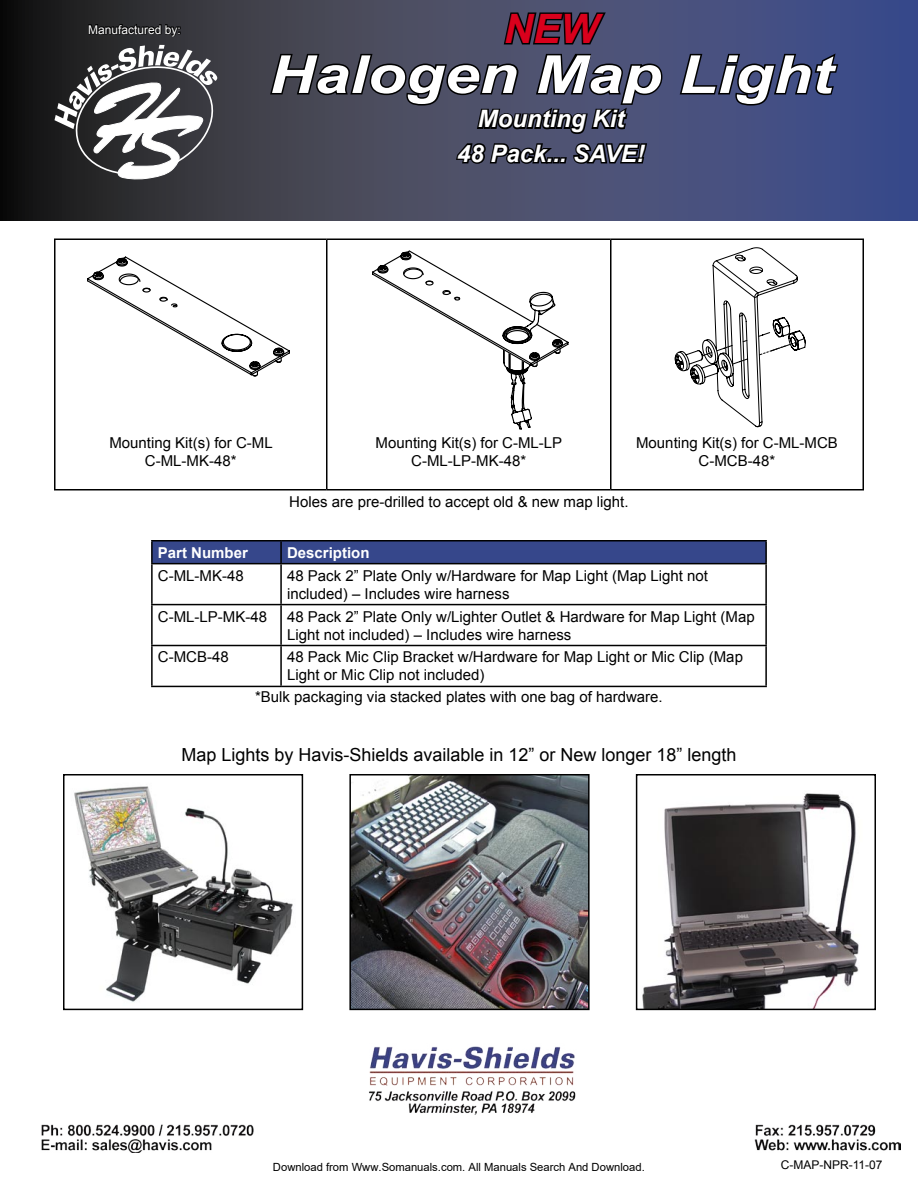
<style>
.page{position:relative;width:918px;height:1188px;background:#fff}
.page>*{position:absolute;margin:0;border:0;box-sizing:border-box;transform-origin:0 0}
.t1{font:italic 700 52.5px "Arial";color:#fff;scale:1.2 1}
.t2{font:italic 700 40.5px "Arial";color:#d9001c}
.t3{font:italic 700 24px/34.5px "Arial";color:#fff;text-align:center}
.t4{font:18px "Arial";color:#000}
.t5{font:15px/18px "Arial";color:#000}
.t6{font:700 15px "Arial";color:#fff}
.t7{font:12px "Arial";color:#000}
.t8{font:12px "Arial";color:#fff}
.t9{font:11.25px "Arial";color:#000}
</style>
<div class="page">
<svg style="left:0;top:0;width:918px;height:220px;background:#3b4261"></svg>
<img style="left:41px;top:1046px;width:859px;height:106px">
<div style="left:153px;top:542px;width:612px;height:21px;background:#36478b"></div>
<hr style="left:151px;top:540px;width:130px;height:2px;background:#000">
<hr style="left:151px;top:542px;width:2px;height:21px;background:#000">
<hr style="left:281px;top:540px;width:486px;height:2px;background:#000">
<hr style="left:280px;top:542px;width:2px;height:21px;background:#000">
<hr style="left:765px;top:542px;width:2px;height:21px;background:#000">
<hr style="left:151px;top:563px;width:130px;height:1px;background:#000">
<hr style="left:151px;top:564px;width:2px;height:40px;background:#000">
<hr style="left:281px;top:563px;width:486px;height:1px;background:#000">
<hr style="left:280px;top:564px;width:2px;height:40px;background:#000">
<hr style="left:765px;top:564px;width:2px;height:40px;background:#000">
<hr style="left:151px;top:604px;width:130px;height:1px;background:#000">
<hr style="left:151px;top:605px;width:2px;height:40px;background:#000">
<hr style="left:281px;top:604px;width:486px;height:1px;background:#000">
<hr style="left:280px;top:605px;width:2px;height:40px;background:#000">
<hr style="left:765px;top:605px;width:2px;height:40px;background:#000">
<hr style="left:151px;top:645px;width:130px;height:1px;background:#000">
<hr style="left:151px;top:646px;width:2px;height:40px;background:#000">
<hr style="left:281px;top:645px;width:486px;height:1px;background:#000">
<hr style="left:280px;top:646px;width:2px;height:40px;background:#000">
<hr style="left:765px;top:646px;width:2px;height:40px;background:#000">
<hr style="left:151px;top:686px;width:130px;height:1px;background:#000">
<hr style="left:281px;top:686px;width:486px;height:1px;background:#000">
<hr style="left:54px;top:238px;width:273px;height:2px;background:#000">
<hr style="left:54px;top:240px;width:2px;height:249px;background:#000">
<hr style="left:327px;top:238px;width:284px;height:2px;background:#000">
<hr style="left:326px;top:240px;width:2px;height:249px;background:#000">
<hr style="left:611px;top:238px;width:253px;height:2px;background:#000">
<hr style="left:610px;top:240px;width:2px;height:249px;background:#000">
<hr style="left:862px;top:240px;width:2px;height:249px;background:#000">
<hr style="left:54px;top:489px;width:273px;height:1px;background:#000">
<hr style="left:327px;top:489px;width:284px;height:1px;background:#000">
<hr style="left:611px;top:489px;width:253px;height:1px;background:#000">
<svg style="left:87px;top:256px;width:203px;height:121px"></svg>
<svg style="left:372px;top:250px;width:197px;height:180px"></svg>
<svg style="left:674px;top:247px;width:132px;height:181px"></svg>
<svg style="left:55px;top:45px;width:164px;height:138px"></svg>
<svg style="left:88px;top:17px;width:93px;height:21px;background:#1e1e20"></svg>
<svg style="left:678px;top:51px;width:162px;height:56px;background:#333a60"></svg>
<svg style="left:268px;top:10px;width:396px;height:157px;background:#3d3f52"></svg>
<img style="left:74px;top:786px;width:219px;height:216px">
<div style="left:63px;top:774px;width:240px;height:236px;border:1px solid #000"></div>
<img style="left:351px;top:776px;width:237px;height:232px">
<div style="left:349px;top:774px;width:241px;height:236px;border:1px solid #000"></div>
<img style="left:642px;top:793px;width:217px;height:215px">
<div style="left:636px;top:774px;width:240px;height:236px;border:1px solid #000"></div>
<p class="t8" style="left:88px;top:21px;width:94px">Manufactured by:</p>
<h2 class="t2" style="left:504px;top:2px;width:96px">NEW</h2>
<h1 class="t1" style="left:269px;top:40px;width:471px">Halogen Map Light</h1>
<h3 class="t3" style="left:457px;top:103px;width:189px">Mounting Kit<br>48 Pack... SAVE!</h3>
<p class="t5" style="left:109px;top:434px;width:165px;text-align:center">Mounting Kit(s) for C-ML<br>C-ML-MK-48*</p>
<p class="t5" style="left:376px;top:434px;width:188px;text-align:center">Mounting Kit(s) for C-ML-LP<br>C-ML-LP-MK-48*</p>
<p class="t5" style="left:636px;top:434px;width:203px;text-align:center">Mounting Kit(s) for C-ML-MCB<br>C-MCB-48*</p>
<p class="t5" style="left:289px;top:493px;width:341px">Holes are pre-drilled to accept old &amp; new map light.</p>
<p class="t6" style="left:158px;top:543px;width:92px">Part Number</p>
<p class="t6" style="left:287px;top:543px;width:84px">Description</p>
<p class="t5" style="left:158px;top:566px;width:87px">C-ML-MK-48</p>
<p class="t5" style="left:287px;top:566px;width:423px">48 Pack 2” Plate Only w/Hardware for Map Light (Map Light not included) – Includes wire harness</p>
<p class="t5" style="left:158px;top:607px;width:111px">C-ML-LP-MK-48</p>
<p class="t5" style="left:287px;top:607px;width:469px">48 Pack 2” Plate Only w/Lighter Outlet &amp; Hardware for Map Light (Map<br>Light not included) – Includes wire harness</p>
<p class="t5" style="left:158px;top:648px;width:72px">C-MCB-48</p>
<p class="t5" style="left:287px;top:648px;width:457px">48 Pack Mic Clip Bracket w/Hardware for Map Light or Mic Clip (Map<br>Light or Mic Clip not included)</p>
<p class="t5" style="left:255px;top:688px;width:409px">*Bulk packaging via stacked plates with one bag of hardware.</p>
<p class="t4" style="left:181px;top:743px;width:557px">Map Lights by Havis-Shields available in 12” or New longer 18” length</p>
<p class="t9" style="left:273px;top:1160px;width:373px">Download from Www.Somanuals.com. All Manuals Search And Download.</p>
<p class="t7" style="left:781px;top:1157px;width:103px">C-MAP-NPR-11-07</p>
</div>
